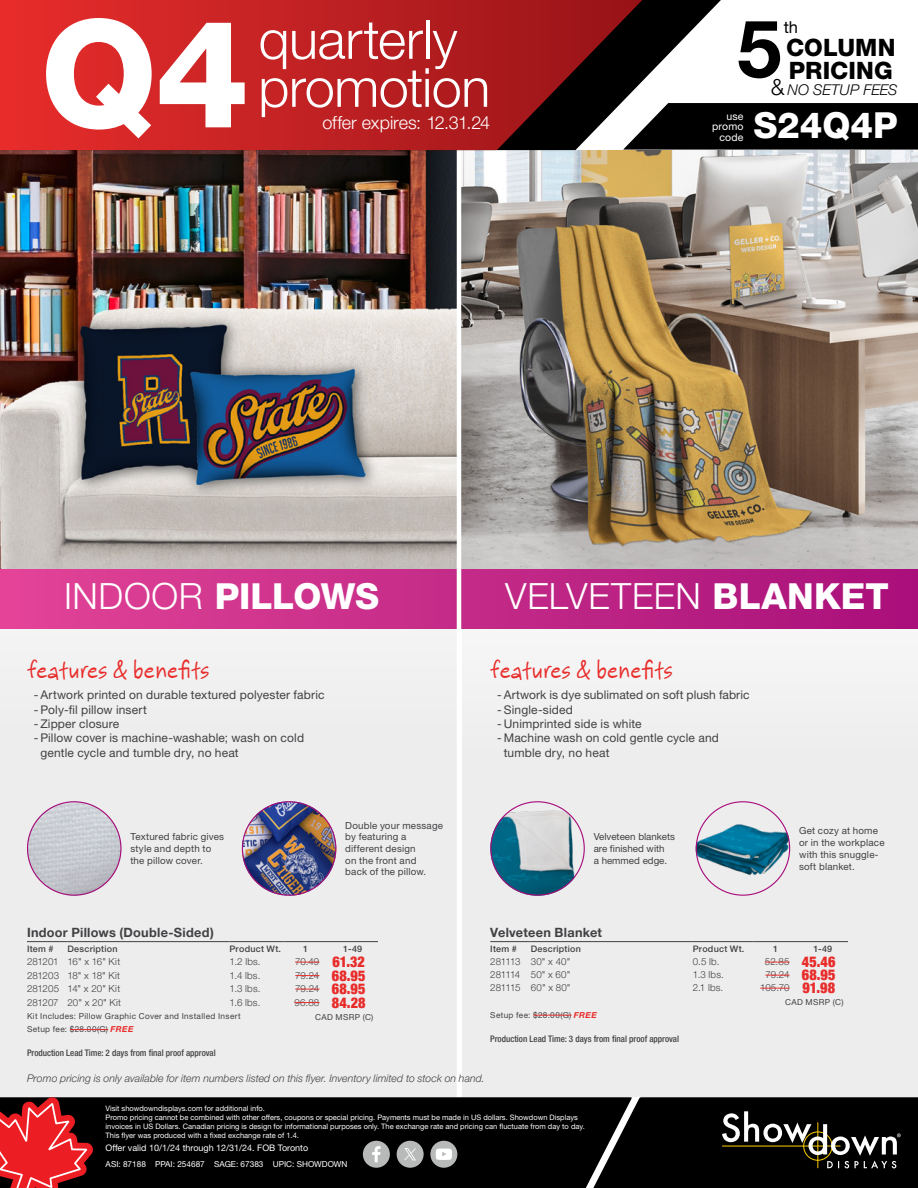
<style>
.page{position:relative;width:918px;height:1188px;background:#fff}
.page>*{position:absolute;margin:0;border:0;box-sizing:border-box;transform-origin:0 0}
.t1{font:800 150px "Helvetica Neue LT Pro";color:#fff}
.t2{font:700 79.8px "Helvetica Neue LT Pro";color:#000}
.t3{font:300 54px/48px "Helvetica Neue LT Pro";letter-spacing:-.01em;color:#fff}
.t4{font:800 36px "Helvetica Neue LT Pro";letter-spacing:-.005em;color:#fff}
.t5{font:300 36px "Helvetica Neue LT Pro";letter-spacing:.015em;color:#fff}
.t6{font:27px "Bruno JB";letter-spacing:-.005em;color:#e82c2a}
.t7{font:800 24px "Helvetica Neue LT Pro";letter-spacing:.005em;color:#000}
.t8{font:300 22.5px "Helvetica Neue LT Pro";color:#000}
.t9{font:300 18px "Helvetica Neue LT Pro";letter-spacing:-.01em;color:#fff}
.t10{font:16.5px "Helvetica Neue LT Pro";color:#000}
.t11{font:italic 300 14.85px "Helvetica Neue LT Pro";color:#000}
.t12{font:700 12.75px "Helvetica Neue LT Pro";letter-spacing:.02em;color:#414042}
.t13{font:12px/14.4px "Helvetica Neue LT Pro";letter-spacing:.01em;color:#414042}
.t14{font:italic 300 10.5px "Helvetica Neue LT Pro";letter-spacing:.01em;color:#414042}
.t15{font:10.5px/10.5px "Helvetica Neue LT Pro";letter-spacing:.02em;color:#fff;text-align:right}
.t16{font:300 9.75px "Helvetica Neue LT Pro";letter-spacing:-.005em;color:#414042}
.t17{font:9.75px/11.7px "Helvetica Neue LT Pro";letter-spacing:.02em;color:#414042}
.t18{font:9.75px/11.7px "Helvetica Neue LT Pro";color:#414042}
.t19{font:500 condensed 9px "Helvetica Neue LT Pro";color:#414042}
.t20{font:500 9px "Helvetica Neue LT Pro";letter-spacing:.025em;color:#414042}
.t21{font:9px "Helvetica Neue LT Pro";color:#fff}
.t22{font:8.25px "Helvetica Neue LT Pro";letter-spacing:.04em;color:#414042}
.t23{font:8.25px "Helvetica Neue LT Pro";color:#fff}
.t24{font:7.5px/9px "Helvetica Neue LT Pro";color:#fff}
.s1{font-weight:300}
.s2{font-weight:800}
.s3{font-weight:900;font-stretch:condensed;font-size:15px;color:#e82c2a}
.s4{font-weight:700;font-style:italic;color:#e82c2a}
</style>
<div class="page">
<div style="left:0;top:150px;width:457px;height:947px;background:#ededee"></div>
<div style="left:462px;top:659px;width:456px;height:438px;background:#ededee"></div>
<div style="left:0;top:563px;width:918px;height:66px;background:linear-gradient(to right,#e24497,#a8107a)"></div>
<img style="left:0;top:151px;width:457px;height:417px">
<img style="left:461px;top:150px;width:457px;height:418px">
<img style="left:27px;top:801px;width:95px;height:95px;border-radius:47px">
<img style="left:242px;top:801px;width:94px;height:95px;border-radius:47px">
<img style="left:490px;top:801px;width:95px;height:95px;border-radius:47px">
<img style="left:696px;top:801px;width:94px;height:95px;border-radius:47px">
<hr style="left:457px;top:150px;width:4px;height:947px;background:#fff">
<div style="left:93px;top:1097px;width:494px;height:91px;background:#000"></div>
<svg style="left:0;top:1097px;width:93px;height:91px;background:#ae272c"></svg>
<svg style="left:587px;top:1096px;width:331px;height:92px;background:#191918"></svg>
<div style="left:363px;top:1141px;width:27px;height:27px;background:#b8baba;border-radius:50%"></div>
<svg style="left:372px;top:1146px;width:9px;height:16px"></svg>
<div style="left:430px;top:1141px;width:27px;height:27px;background:#b8baba;border-radius:50%"></div>
<svg style="left:436px;top:1149px;width:16px;height:11px"></svg>
<div style="left:397px;top:1141px;width:27px;height:27px;background:#b8baba;border-radius:14px"></div>
<svg style="left:404px;top:1148px;width:12px;height:12px"></svg>
<svg style="left:655px;top:0;width:66px;height:68px"></svg>
<div style="left:655px;top:103px;width:263px;height:47px;background:#000"></div>
<svg style="left:0;top:0;width:655px;height:150px;background:#b12425"></svg>
<hr style="left:490px;top:941px;width:41px;height:1px;background:#414142">
<hr style="left:531px;top:941px;width:162px;height:1px;background:#414142">
<hr style="left:693px;top:941px;width:61px;height:1px;background:#414142">
<hr style="left:754px;top:941px;width:40px;height:1px;background:#414142">
<hr style="left:794px;top:941px;width:54px;height:1px;background:#414142">
<svg style="left:765px;top:962px;width:24px;height:1px"></svg>
<svg style="left:765px;top:975px;width:24px;height:1px"></svg>
<svg style="left:760px;top:988px;width:29px;height:1px"></svg>
<hr style="left:533px;top:1015px;width:39px;height:1px;background:#e82c2a">
<hr style="left:27px;top:941px;width:41px;height:1px;background:#414142">
<hr style="left:68px;top:941px;width:162px;height:1px;background:#414142">
<hr style="left:230px;top:941px;width:54px;height:1px;background:#414142">
<hr style="left:284px;top:941px;width:40px;height:1px;background:#414142">
<hr style="left:324px;top:941px;width:54px;height:1px;background:#414142">
<svg style="left:295px;top:962px;width:24px;height:1px"></svg>
<svg style="left:295px;top:975px;width:24px;height:1px"></svg>
<svg style="left:295px;top:989px;width:24px;height:1px"></svg>
<svg style="left:294px;top:1002px;width:25px;height:1px"></svg>
<hr style="left:70px;top:1029px;width:38px;height:1px;background:#e82c2a">
<h1 class="t1" style="left:40px;top:-15px;width:211px">Q4</h1>
<h3 class="t3" style="left:258px;top:14px;width:233px">quarterly promotion</h3>
<h3 class="t9" style="left:322px;top:111px;width:169px">offer expires: 12.31.24</h3>
<h3 class="t10" style="left:784px;top:17px;width:16px">th</h3>
<h2 class="t2" style="left:737px;top:0;width:46px">5</h2>
<h3 class="t7" style="left:786px;top:33px;width:111px">COLUMN</h3>
<h3 class="t7" style="left:789px;top:56px;width:105px">PRICING</h3>
<h3 class="t8" style="left:771px;top:73px;width:15px">&amp;</h3>
<h3 class="t11" style="left:788px;top:81px;width:111px">NO SETUP FEES</h3>
<h3 class="t15" style="left:712px;top:110px;width:33px">use promo code</h3>
<h3 class="t4" style="left:753px;top:104px;width:146px">S24Q4P</h3>
<h3 class="t4" style="left:64px;top:574px;width:317px"><span class="s1">INDOOR</span> PILLOWS</h3>
<h3 class="t5" style="left:505px;top:574px;width:385px">VELVETEEN <span class="s2">BLANKET</span></h3>
<h3 class="t6" style="left:27px;top:652px;width:184px">features &amp; benefits</h3>
<h3 class="t6" style="left:490px;top:652px;width:184px">features &amp; benefits</h3>
<h3 class="t13" style="left:34px;top:687px;width:292px">- Artwork printed on durable textured polyester fabric</h3>
<h3 class="t13" style="left:34px;top:702px;width:115px">- Poly-fil pillow insert</h3>
<h3 class="t13" style="left:34px;top:716px;width:87px">- Zipper closure</h3>
<h3 class="t13" style="left:40px;top:731px;width:265px;text-indent:-7px">- Pillow cover is machine-washable; wash on cold gentle cycle and tumble dry, no heat</h3>
<h3 class="t17" style="left:130px;top:831px;width:95px">Textured fabric gives style and depth to the pillow cover.</h3>
<h3 class="t17" style="left:345px;top:819px;width:99px">Double your message by featuring a different design<br>on the front and<br>back of the pillow.</h3>
<h3 class="t12" style="left:27px;top:924px;width:188px">Indoor Pillows (Double-Sided)</h3>
<p class="t20" style="left:27px;top:943px;width:28px">Item #</p>
<p class="t20" style="left:68px;top:943px;width:52px">Description</p>
<p class="t20" style="left:230px;top:943px;width:53px">Product Wt.</p>
<p class="t20" style="left:303px;top:943px;width:7px">1</p>
<p class="t20" style="left:343px;top:943px;width:20px">1-49</p>
<h3 class="t16" style="left:27px;top:956px;width:95px">281201 16" x 16" Kit</h3>
<h3 class="t16" style="left:229px;top:956px;width:33px">1.2 lbs.</h3>
<h3 class="t16" style="left:295px;top:956px;width:71px">70.49 <span class="s3">61.32</span></h3>
<h3 class="t16" style="left:27px;top:969px;width:95px">281203 18" x 18" Kit</h3>
<h3 class="t16" style="left:229px;top:969px;width:32px">1.4 lbs.</h3>
<h3 class="t16" style="left:295px;top:969px;width:72px">79.24 <span class="s3">68.95</span></h3>
<h3 class="t16" style="left:27px;top:983px;width:95px">281205 14" x 20" Kit</h3>
<h3 class="t16" style="left:229px;top:983px;width:33px">1.3 lbs.</h3>
<h3 class="t16" style="left:295px;top:983px;width:72px">79.24 <span class="s3">68.95</span></h3>
<h3 class="t16" style="left:27px;top:996px;width:96px">281207 20" x 20" Kit</h3>
<h3 class="t16" style="left:229px;top:996px;width:32px">1.6 lbs.</h3>
<h3 class="t16" style="left:294px;top:996px;width:73px">96.88 <span class="s3">84.28</span></h3>
<p class="t22" style="left:27px;top:1011px;width:215px">Kit Includes: Pillow Graphic Cover and Installed Insert</p>
<p class="t22" style="left:315px;top:1012px;width:60px">CAD MSRP (C)</p>
<p class="t22" style="left:27px;top:1024px;width:108px">Setup fee: $28.00(G) <span class="s4">FREE</span></p>
<p class="t19" style="left:27px;top:1047px;width:190px">Production Lead Time: 2 days from final proof approval</p>
<h3 class="t13" style="left:497px;top:687px;width:254px">- Artwork is dye sublimated on soft plush fabric</h3>
<h3 class="t13" style="left:497px;top:702px;width:77px">- Single-sided</h3>
<h3 class="t13" style="left:497px;top:716px;width:146px">- Unimprinted side is white</h3>
<h3 class="t13" style="left:504px;top:731px;width:217px;text-indent:-7px">- Machine wash on cold gentle cycle and tumble dry, no heat</h3>
<h3 class="t18" style="left:594px;top:831px;width:83px">Velveteen blankets are finished with<br>a hemmed edge.</h3>
<h3 class="t17" style="left:799px;top:825px;width:87px">Get cozy at home or in the workplace with this snuggle&shy;soft blanket.</h3>
<h3 class="t12" style="left:490px;top:924px;width:113px">Velveteen Blanket</h3>
<p class="t20" style="left:490px;top:943px;width:28px">Item #</p>
<p class="t20" style="left:531px;top:943px;width:52px">Description</p>
<p class="t20" style="left:693px;top:943px;width:53px">Product Wt.</p>
<p class="t20" style="left:773px;top:943px;width:7px">1</p>
<p class="t20" style="left:813px;top:943px;width:20px">1-49</p>
<h3 class="t16" style="left:490px;top:956px;width:82px">281113 30" x 40"</h3>
<h3 class="t16" style="left:693px;top:956px;width:28px">0.5 lb.</h3>
<h3 class="t16" style="left:765px;top:956px;width:72px">52.85 <span class="s3">45.46</span></h3>
<h3 class="t16" style="left:490px;top:969px;width:82px">281114 50" x 60"</h3>
<h3 class="t16" style="left:693px;top:969px;width:33px">1.3 lbs.</h3>
<h3 class="t16" style="left:765px;top:969px;width:72px">79.24 <span class="s3">68.95</span></h3>
<h3 class="t16" style="left:490px;top:982px;width:82px">281115 60" x 80"</h3>
<h3 class="t16" style="left:693px;top:982px;width:32px">2.1 lbs.</h3>
<h3 class="t16" style="left:760px;top:982px;width:76px">105.70 <span class="s3">91.98</span></h3>
<p class="t22" style="left:785px;top:997px;width:60px">CAD MSRP (C)</p>
<p class="t22" style="left:490px;top:1010px;width:108px">Setup fee: $28.00(G) <span class="s4">FREE</span></p>
<p class="t19" style="left:490px;top:1033px;width:190px">Production Lead Time: 3 days from final proof approval</p>
<h3 class="t14" style="left:27px;top:1072px;width:459px">Promo pricing is only available for item numbers listed on this flyer. Inventory limited to stock on hand.</h3>
<p class="t24" style="left:106px;top:1103px;width:481px">Visit showdowndisplays.com for additional info.<br>Promo pricing cannot be combined with other offers, coupons or special pricing. Payments must be made in US dollars. Showdown Displays invoices in US Dollars. Canadian pricing is design for informational purposes only. The exchange rate and pricing can fluctuate from day to day.<br>This flyer was produced with a fixed exchange rate of 1.4.</p>
<p class="t21" style="left:106px;top:1142px;width:204px">Offer valid 10/1/24 through 12/31/24. FOB Toronto</p>
<p class="t23" style="left:106px;top:1159px;width:243px">ASI: 87188 PPAI: 254687 SAGE: 67383 UPIC: SHOWDOWN</p>
</div>
